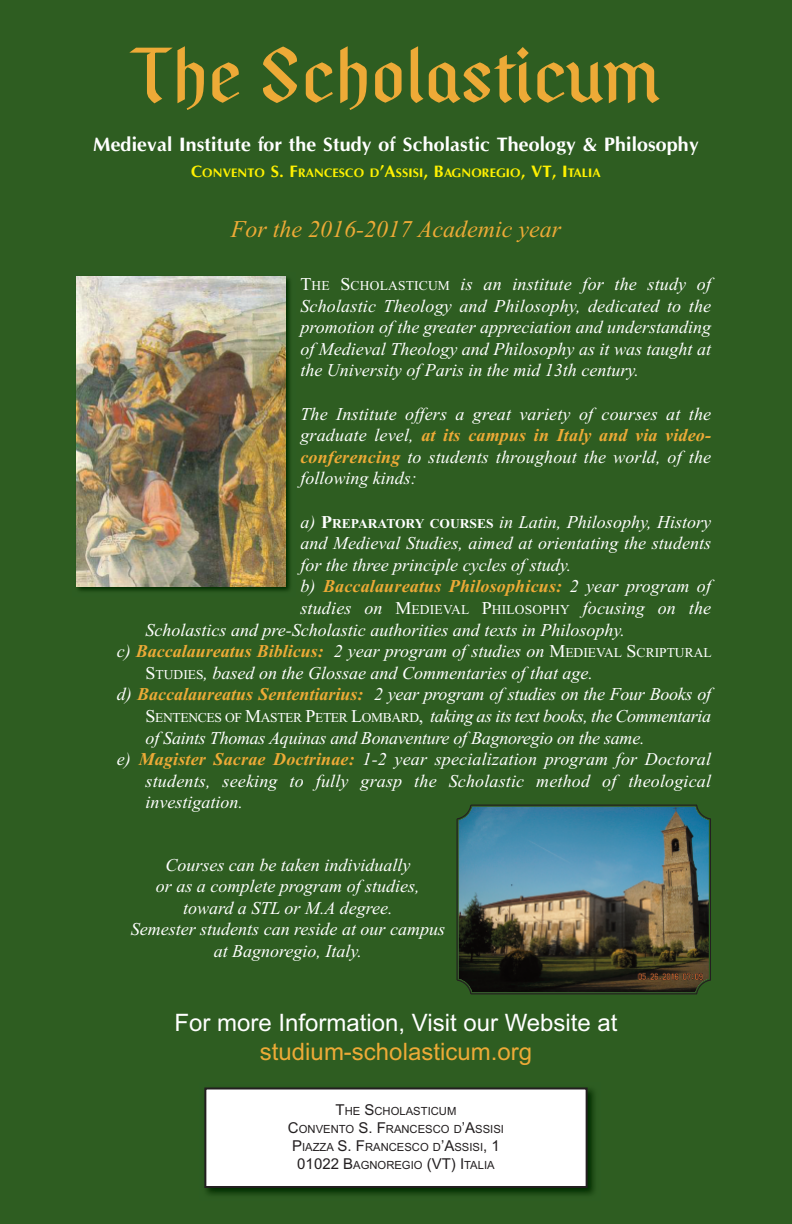
<style>
.page{position:relative;width:792px;height:1224px;background:#2e5d21}
.page>*{position:absolute;margin:0;border:0;box-sizing:border-box;transform-origin:0 0}
.t1{font:600 72px "Pfeffer S Ghalbfett";color:#edaa37}
.t2{font:24px "Arial";color:#fff}
.t3{font:italic 24px "Times New Roman";color:#edaa37}
.t4{font:24px "Arial";color:#edaa37}
.t5{font:700 20px "Optane";color:#fff}
.t6{font:italic 18px/21.6px "Times New Roman";color:#fff;text-align:justify}
.t7{font:italic 18px "Times New Roman";letter-spacing:-.02em;color:#fff}
.t8{font:italic 700 18px "Times New Roman";letter-spacing:.01em;color:#edaa37}
.t9{font:700 12.8px "Optane";color:#fff101}
.t10{font:11.2px/18px "Arial";color:#231f20;text-align:center}
.s1{font-size:17px}
.s2{font-style:normal}
.s3{font-style:normal;font-size:13.5px}
.s4{font-weight:700;color:#edaa37}
.s5{font-weight:700;font-style:normal}
.s6{font-weight:700;font-style:normal;font-size:13.5px}
.s7{font-weight:400;color:#fff}
.s8{font-size:15px}
</style>
<div class="page">
<div style="left:205px;top:1088px;width:382px;height:99px;background:#fff"></div>
<div style="left:204px;top:1088px;width:384px;height:100px;border:2px solid #231f20"></div>
<img style="left:76px;top:276px;width:214px;height:315px">
<img style="left:76px;top:277px;width:209px;height:310px">
<svg style="left:456px;top:804px;width:255px;height:191px"></svg>
<img style="left:458px;top:806px;width:252px;height:188px">
<h1 class="t1" style="left:132px;top:48px;width:529px">The Scholasticum</h1>
<p class="t5" style="left:93px;top:133px;width:607px">Medieval Institute for the Study of Scholastic Theology &amp; Philosophy</p>
<p class="t9" style="left:191px;top:165px;width:411px"><span class="s1">C</span>ONVENTO <span class="s1">S. F</span>RANCESCO D<span class="s1">’A</span>SSISI<span class="s1">, B</span>AGNOREGIO<span class="s1">, VT, I</span>TALIA</p>
<h2 class="t3" style="left:231px;top:215px;width:332px">For the 2016-2017 Academic year</h2>
<p class="t6" style="left:300px;top:273px;width:412px"><span class="s2">T</span><span class="s3">HE</span> <span class="s2">S</span><span class="s3">CHOLASTICUM</span> is an institute for the study of Scholastic Theology and Philosophy, dedicated to the promotion of the greater appreciation and understanding of Medieval Theology and Philosophy as it was taught at the University of Paris in the mid 13th century.</p>
<p class="t6" style="left:300px;top:403px;width:412px">The Institute offers a great variety of courses at the graduate level, <span class="s4">at its campus in Italy and via video&shy;conferencing</span> to students throughout the world, of the following kinds:</p>
<p class="t6" style="left:300px;top:511px;width:412px">a) <span class="s5">P</span><span class="s6">REPARATORY COURSES</span> in Latin, Philosophy, History</p>
<p class="t6" style="left:300px;top:532px;width:412px">and Medieval Studies, aimed at orientating the students</p>
<p class="t6" style="left:300px;top:554px;width:272px">for the three principle cycles of study.</p>
<p class="t8" style="left:300px;top:576px;width:412px"><span class="s7">b)</span> Baccalaureatus Philosophicus: <span class="s7">2 year program of</span></p>
<p class="t6" style="left:300px;top:597px;width:412px">studies on <span class="s2">M</span><span class="s3">EDIEVAL</span> <span class="s2">P</span><span class="s3">HILOSOPHY</span> focusing on the</p>
<p class="t6" style="left:146px;top:619px;width:481px">Scholastics and pre-Scholastic authorities and texts in Philosophy.</p>
<p class="t6" style="left:117px;top:640px;width:596px">c) <span class="s4">Baccalaureatus Biblicus:</span> 2 year program of studies on <span class="s2">M</span><span class="s3">EDIEVAL</span> <span class="s2">S</span><span class="s3">CRIPTURAL</span></p>
<p class="t6" style="left:146px;top:662px;width:449px"><span class="s2">S</span><span class="s3">TUDIES</span>, based on the Glossae and Commentaries of that age.</p>
<p class="t6" style="left:117px;top:683px;width:596px">d) <span class="s4">Baccalaureatus Sententiarius:</span> 2 year program of studies on the Four Books of</p>
<p class="t7" style="left:146px;top:705px;width:567px"><span class="s2">S</span><span class="s3">ENTENCES OF</span> <span class="s2">M</span><span class="s3">ASTER</span> <span class="s2">P</span><span class="s3">ETER</span> <span class="s2">L</span><span class="s3">OMBARD</span><span class="s2">,</span> taking as its text books, the Commentaria</p>
<p class="t6" style="left:146px;top:727px;width:500px">of Saints Thomas Aquinas and Bonaventure of Bagnoregio on the same.</p>
<p class="t6" style="left:117px;top:748px;width:596px">e) <span class="s4">Magister Sacrae Doctrinae:</span> 1-2 year specialization program for Doctoral</p>
<p class="t6" style="left:146px;top:770px;width:567px">students, seeking to fully grasp the Scholastic method of theological</p>
<p class="t6" style="left:146px;top:791px;width:99px">investigation.</p>
<p class="t6" style="left:131px;top:854px;width:316px;text-align:center">Courses can be taken individually<br>or as a complete program of studies, toward a STL or M.A degree.<br>Semester students can reside at our campus at Bagnoregio, Italy.</p>
<h2 class="t2" style="left:174px;top:1009px;width:445px">For more Information, Visit our Website at</h2>
<h2 class="t4" style="left:260px;top:1038px;width:274px">studium-scholasticum.org</h2>
<p class="t10" style="left:288px;top:1102px;width:218px"><span class="s8">T</span>HE <span class="s8">S</span>CHOLASTICUM<br><span class="s8">C</span>ONVENTO <span class="s8">S. F</span>RANCESCO D<span class="s8">’A</span>SSISI<br><span class="s8">P</span>IAZZA <span class="s8">S. F</span>RANCESCO D<span class="s8">’A</span>SSISI<span class="s8">, 1<br>01022 B</span>AGNOREGIO <span class="s8">(VT) I</span>TALIA</p>
</div>
